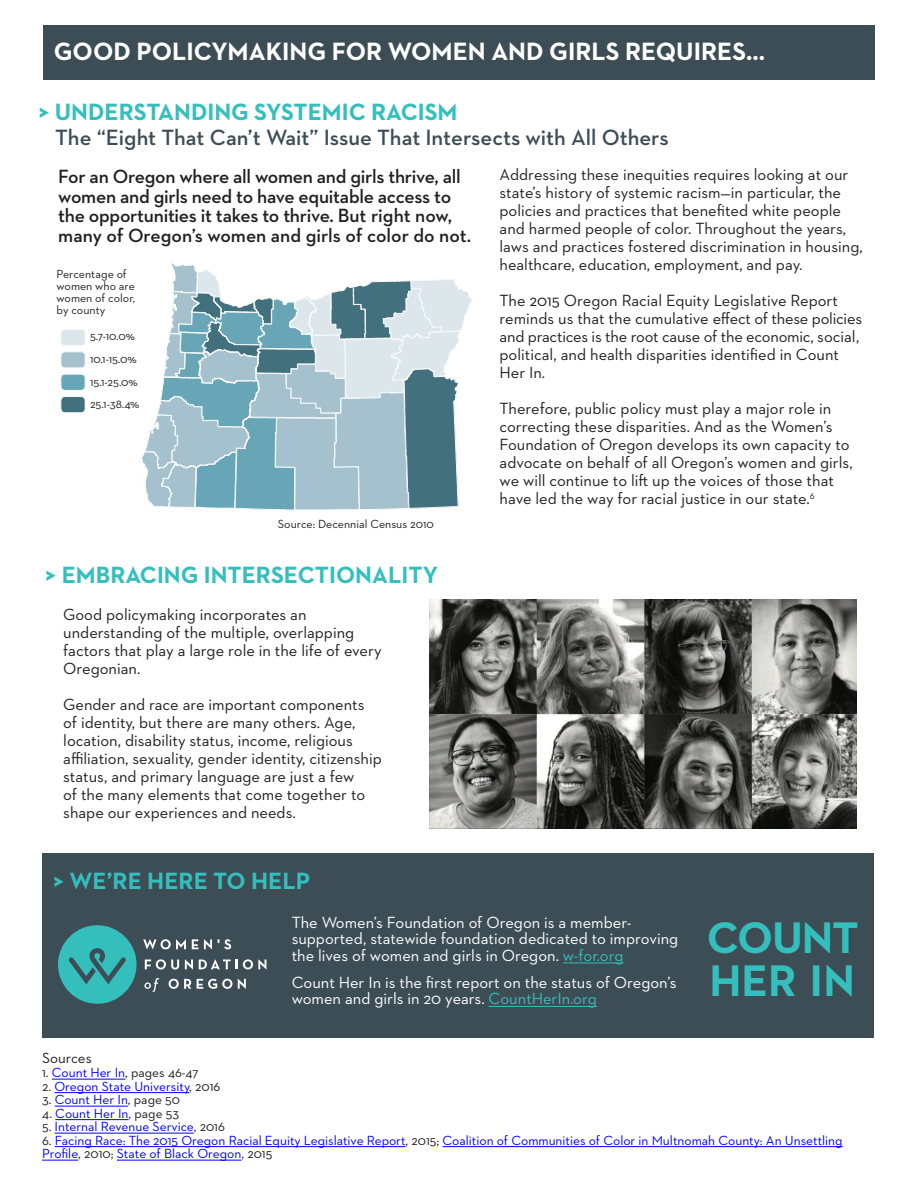
<style>
.page{position:relative;width:918px;height:1188px;background:#fff}
.page>*{position:absolute;margin:0;border:0;box-sizing:border-box;transform-origin:0 0}
.t1{font:700 45px "Neutraface 2 Text";letter-spacing:-.025em;color:#34bfbc}
.t2{font:700 25.5px "Neutraface 2 Text";color:#fff}
.t3{font:700 24px "Neutraface 2 Text";color:#34bfbc}
.t4{font:600 22.5px "Neutraface 2 Text";color:#3c4d55}
.t5{font:600 19.5px/19.5px "Neutraface 2 Text";letter-spacing:-.015em;color:#231f20}
.t6{font:16.5px/18px "Neutraface 2 Text";color:#231f20}
.t7{font:16.5px/16.5px "Neutraface 2 Text";color:#fff}
.t8{font:15px "Neutraface 2 Text";color:#231f20}
.t9{font:13.5px/13.5px "Neutraface 2 Text";color:#00f}
.t10{font:13.5px "Neutraface 2 Text";color:#231f20}
.t11{font:12px/12px "Neutraface 2 Text";color:#231f20}
.s1{font-size:30px}
.s2{color:#34bfbc}
.s3{color:#00f}
.s4{color:#231f20}
</style>
<div class="page">
<hr style="left:52px;top:1079px;width:73px;height:1px;background:#00f">
<hr style="left:54px;top:1092px;width:135px;height:1px;background:#00f">
<hr style="left:55px;top:1106px;width:73px;height:1px;background:#00f">
<hr style="left:55px;top:1119px;width:74px;height:1px;background:#00f">
<hr style="left:55px;top:1133px;width:139px;height:1px;background:#00f">
<hr style="left:55px;top:1146px;width:351px;height:1px;background:#00f">
<hr style="left:443px;top:1146px;width:400px;height:1px;background:#00f">
<hr style="left:42px;top:1160px;width:36px;height:1px;background:#00f">
<hr style="left:117px;top:1160px;width:124px;height:1px;background:#00f">
<div style="left:43px;top:26px;width:832px;height:54px;background:#3c4d55"></div>
<img style="left:429px;top:600px;width:427px;height:228px">
<div style="left:43px;top:853px;width:831px;height:185px;background:#3c4d55"></div>
<hr style="left:563px;top:963px;width:61px;height:1px;background:#34bfbc">
<hr style="left:489px;top:1006px;width:108px;height:1px;background:#34bfbc">
<svg style="left:58px;top:925px;width:79px;height:79px"></svg>
<svg style="left:143px;top:939px;width:43px;height:10px"></svg>
<svg style="left:192px;top:939px;width:6px;height:10px"></svg>
<svg style="left:204px;top:939px;width:27px;height:10px"></svg>
<svg style="left:145px;top:959px;width:34px;height:10px"></svg>
<svg style="left:185px;top:959px;width:8px;height:10px"></svg>
<svg style="left:199px;top:959px;width:67px;height:10px"></svg>
<svg style="left:144px;top:978px;width:15px;height:14px"></svg>
<svg style="left:169px;top:979px;width:22px;height:10px"></svg>
<svg style="left:197px;top:979px;width:35px;height:10px"></svg>
<svg style="left:238px;top:979px;width:8px;height:10px"></svg>
<svg style="left:138px;top:262px;width:334px;height:249px"></svg>
<svg style="left:60px;top:329px;width:26px;height:84px"></svg>
<p class="t2" style="left:54px;top:35px;width:713px">GOOD POLICYMAKING FOR WOMEN AND GIRLS REQUIRES...</p>
<p class="t3" style="left:39px;top:96px;width:420px"><span class="s1">&gt;</span> UNDERSTANDING SYSTEMIC RACISM</p>
<p class="t4" style="left:55px;top:123px;width:615px">The “Eight That Can’t Wait” Issue That Intersects with All Others</p>
<p class="t5" style="left:58px;top:166px;width:414px">For an Oregon where all women and girls thrive, all women and girls need to have equitable access to the opportunities it takes to thrive. But right now, many of Oregon’s women and girls of color do not.</p>
<p class="t11" style="left:57px;top:268px;width:80px">Percentage of women who are women of color, by county</p>
<p class="t11" style="left:90px;top:330px;width:46px">5.7-10.0%</p>
<p class="t11" style="left:90px;top:353px;width:48px">10.1-15.0%</p>
<p class="t11" style="left:90px;top:376px;width:49px">15.1-25.0%</p>
<p class="t11" style="left:90px;top:397px;width:51px">25.1-38.4%</p>
<p class="t11" style="left:278px;top:518px;width:157px">Source: Decennial Census 2010</p>
<p class="t3" style="left:46px;top:560px;width:394px"><span class="s1">&gt;</span> EMBRACING INTERSECTIONALITY</p>
<p class="t6" style="left:63px;top:605px;width:320px">Good policymaking incorporates an understanding of the multiple, overlapping factors that play a large role in the life of every Oregonian.</p>
<p class="t6" style="left:63px;top:695px;width:320px">Gender and race are important components of identity, but there are many others. Age, location, disability status, income, religious affiliation, sexuality, gender identity, citizenship status, and primary language are just a few<br>of the many elements that come together to shape our experiences and needs.</p>
<p class="t3" style="left:54px;top:865px;width:258px"><span class="s1">&gt;</span> WE’RE HERE TO HELP</p>
<p class="t6" style="left:500px;top:165px;width:365px">Addressing these inequities requires looking at our state’s history of systemic racism—in particular, the policies and practices that benefited white people and harmed people of color. Throughout the years, laws and practices fostered discrimination in housing, healthcare, education, employment, and pay.</p>
<p class="t6" style="left:500px;top:291px;width:364px">The 2015 Oregon Racial Equity Legislative Report reminds us that the cumulative effect of these policies and practices is the root cause of the economic, social, political, and health disparities identified in Count Her In.</p>
<p class="t6" style="left:500px;top:399px;width:355px">Therefore, public policy must play a major role in correcting these disparities. And as the Women’s Foundation of Oregon develops its own capacity to advocate on behalf of all Oregon’s women and girls, we will continue to lift up the voices of those that have led the way for racial justice in our state.<sup>6</sup></p>
<p class="t8" style="left:42px;top:1048px;width:51px">Sources</p>
<p class="t7" style="left:292px;top:914px;width:388px">The Women’s Foundation of Oregon is a member&shy;supported, statewide foundation dedicated to improving the lives of women and girls in Oregon. <span class="s2">w-for.org</span></p>
<p class="t7" style="left:292px;top:974px;width:386px">Count Her In is the first report on the status of Oregon’s women and girls in 20 years. <span class="s2">CountHerIn.org</span></p>
<p class="t1" style="left:707px;top:909px;width:154px">COUNT</p>
<p class="t1" style="left:709px;top:952px;width:147px">HER IN</p>
<p class="t10" style="left:42px;top:1064px;width:158px">1. <span class="s3">Count Her In</span>, pages 46-47</p>
<p class="t9" style="left:42px;top:1079px;width:180px"><span class="s4">2.</span> Oregon State University<span class="s4">, 2016</span></p>
<p class="t9" style="left:42px;top:1093px;width:139px"><span class="s4">3.</span> Count Her In<span class="s4">, page 50</span></p>
<p class="t9" style="left:42px;top:1106px;width:138px"><span class="s4">4.</span> Count Her In<span class="s4">, page 53</span></p>
<p class="t9" style="left:42px;top:1120px;width:184px"><span class="s4">5.</span> Internal Revenue Service<span class="s4">, 2016</span></p>
<p class="t9" style="left:42px;top:1133px;width:802px"><span class="s4">6.</span> Facing Race: The 2015 Oregon Racial Equity Legislative Report<span class="s4">, 2015;</span> Coalition of Communities of Color in Multnomah County: An Unsettling<br>Profile<span class="s4">, 2010;</span> State of Black Oregon<span class="s4">, 2015</span></p>
</div>
